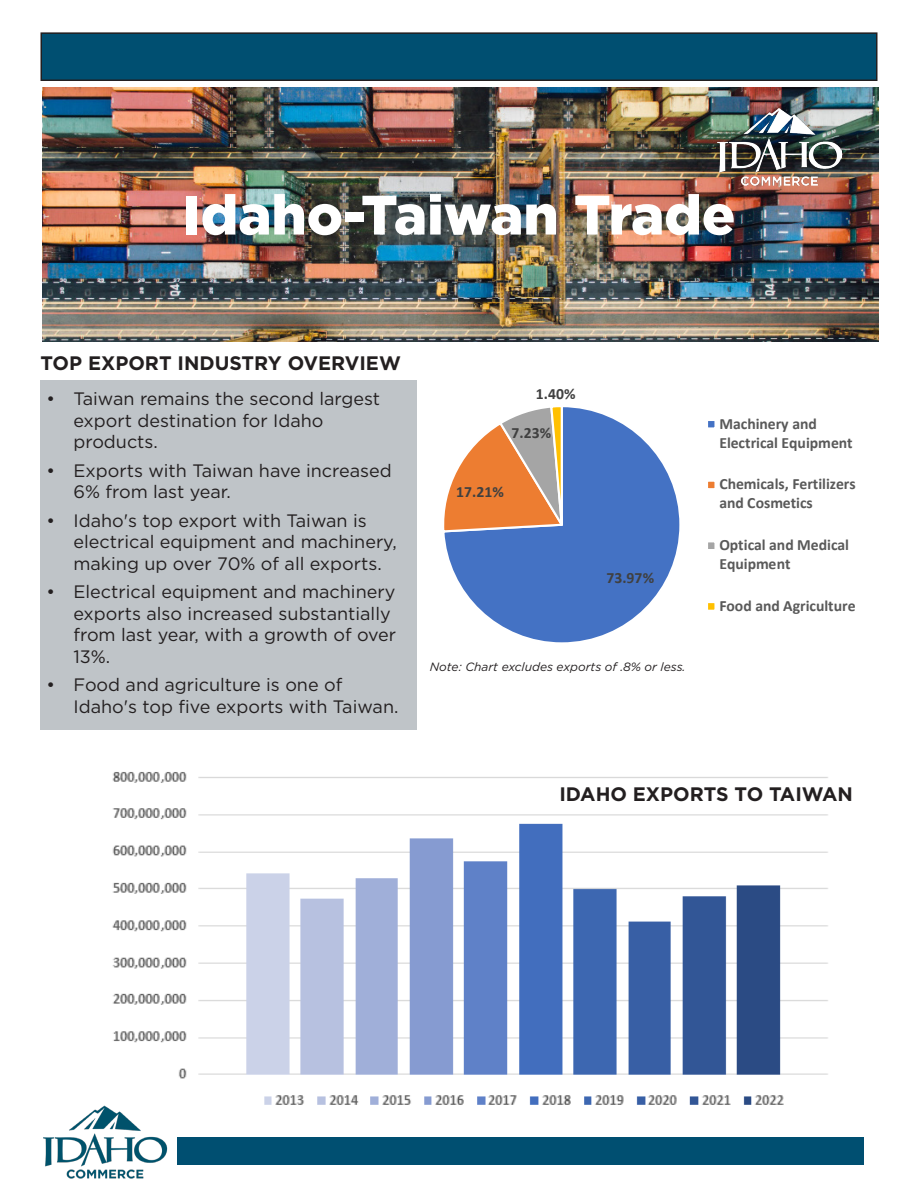
<style>
.page{position:relative;width:918px;height:1188px;background:#fff}
.page>*{position:absolute;margin:0;border:0;box-sizing:border-box;transform-origin:0 0}
.t1{font:900 55.5px "Gotham";color:#fff}
.t2{font:700 19.5px "Gotham";color:#231f20}
.t3{font:18px/21.6px "Gotham";color:#231f20}
.t4{font:700 15.75px/19px "Calibri";letter-spacing:-.005em;color:#595959}
.t5{font:700 15.75px "Calibri";letter-spacing:.005em;color:#404040}
.t6{font:italic 12px "Gotham";color:#231f20}
</style>
<div class="page">
<img style="left:112px;top:772px;width:716px;height:333px">
<img style="left:42px;top:87px;width:837px;height:255px">
<div style="left:41px;top:33px;width:836px;height:47px;background:#004f71"></div>
<div style="left:40px;top:32px;width:838px;height:49px;border:2px solid #231f20"></div>
<img style="left:717px;top:108px;width:125px;height:77px">
<div style="left:177px;top:1137px;width:687px;height:28px;background:#004f71"></div>
<div style="left:40px;top:381px;width:377px;height:349px;background:#bfc4c8"></div>
<img style="left:43px;top:1055px;width:147px;height:124px">
<svg style="left:444px;top:407px;width:271px;height:236px"></svg>
<p class="t1" style="left:183px;top:177px;width:554px">Idaho-Taiwan Trade</p>
<p class="t2" style="left:40px;top:350px;width:362px">TOP EXPORT INDUSTRY OVERVIEW</p>
<p class="t3" style="left:74px;top:388px;width:308px;text-indent:-27px">• Taiwan remains the second largest export destination for Idaho products.</p>
<p class="t3" style="left:74px;top:459px;width:320px;text-indent:-27px">• Exports with Taiwan have increased<br>6% from last year.</p>
<p class="t3" style="left:74px;top:509px;width:325px;text-indent:-27px">• Idaho's top export with Taiwan is electrical equipment and machinery, making up over 70% of all exports.</p>
<p class="t3" style="left:74px;top:581px;width:324px;text-indent:-27px">• Electrical equipment and machinery exports also increased substantially from last year, with a growth of over<br>13%.</p>
<p class="t3" style="left:74px;top:674px;width:326px;text-indent:-27px">• Food and agriculture is one of<br>Idaho's top five exports with Taiwan.</p>
<p class="t5" style="left:536px;top:383px;width:41px">1.40%</p>
<p class="t5" style="left:511px;top:422px;width:41px">7.23%</p>
<p class="t5" style="left:456px;top:481px;width:49px">17.21%</p>
<p class="t5" style="left:606px;top:567px;width:49px">73.97%</p>
<p class="t6" style="left:430px;top:659px;width:257px">Note: Chart excludes exports of .8% or less.</p>
<p class="t4" style="left:719px;top:414px;width:135px">Machinery and<br>Electrical Equipment</p>
<p class="t4" style="left:719px;top:474px;width:138px">Chemicals, Fertilizers and Cosmetics</p>
<p class="t4" style="left:719px;top:535px;width:131px">Optical and Medical<br>Equipment</p>
<p class="t4" style="left:719px;top:596px;width:138px">Food and Agriculture</p>
<p class="t2" style="left:559px;top:781px;width:295px">IDAHO EXPORTS TO TAIWAN</p>
</div>
